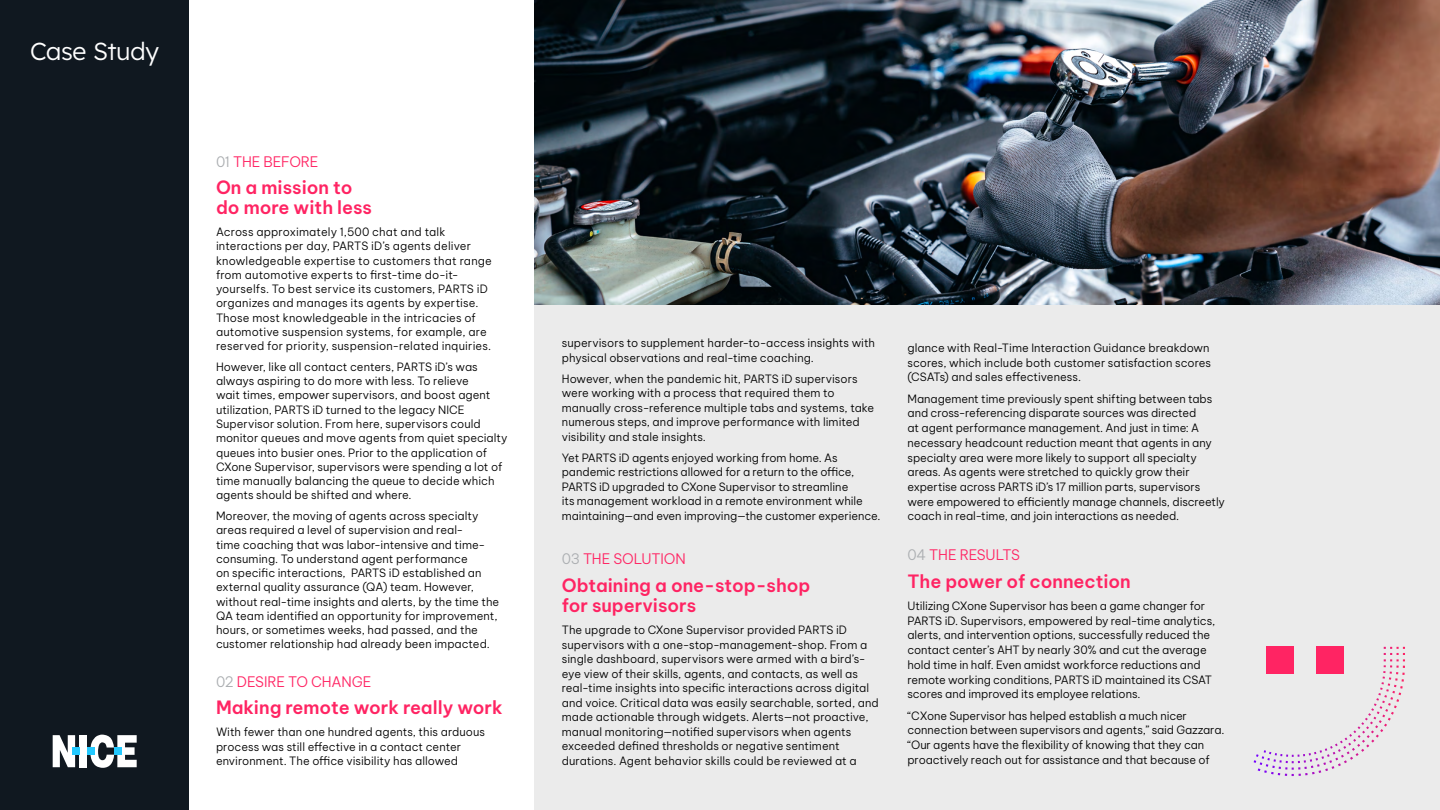
<style>
.page{position:relative;width:1440px;height:810px;background:#fff}
.page>*{position:absolute;margin:0;border:0;box-sizing:border-box;transform-origin:0 0}
.t1{font:300 24.67px "Lexend";letter-spacing:-.015em;color:#fff}
.t2{font:600 18px/19.5px "Be Vietnam Pro";letter-spacing:-.005em;color:#ff2463}
.t3{font:300 14.25px "Be Vietnam Pro";letter-spacing:-.02em;color:#ff2463}
.t4{font:300 11.25px/14.2px "Be Vietnam Pro";color:#000}
.s1{color:#abaeb1}
</style>
<div class="page">
<div style="left:535px;top:0;width:905px;height:810px;background:#ebebeb"></div>
<img style="left:535px;top:0;width:905px;height:304px">
<div style="left:0;top:0;width:189px;height:810px;background:#101820"></div>
<svg style="left:90px;top:735px;width:47px;height:33px"></svg>
<div style="left:80px;top:735px;width:7px;height:32px;background:#fff"></div>
<svg style="left:53px;top:735px;width:22px;height:32px"></svg>
<div style="left:114px;top:748px;width:7px;height:7px;background:#23c9ff"></div>
<div style="left:87px;top:748px;width:7px;height:7px;background:#23c9ff"></div>
<div style="left:73px;top:748px;width:7px;height:7px;background:#23c9ff"></div>
<div style="left:1267px;top:647px;width:27px;height:27px;background:#ff2463"></div>
<div style="left:1316px;top:647px;width:27px;height:27px;background:#ff2463"></div>
<svg style="left:1358px;top:647px;width:47px;height:85px"></svg>
<h1 class="t1" style="left:30px;top:33px;width:130px">Case Study</h1>
<p class="t3" style="left:216px;top:150px;width:104px"><span class="s1">01</span> THE BEFORE</p>
<h2 class="t2" style="left:216px;top:176px;width:158px">On a mission to do more with less</h2>
<p class="t4" style="left:216px;top:224px;width:277px">Across approximately 1,500 chat and talk interactions per day, PARTS iD’s agents deliver knowledgeable expertise to customers that range from automotive experts to first-time do-it&shy;yourselfs. To best service its customers, PARTS iD organizes and manages its agents by expertise.<br>Those most knowledgeable in the intricacies of automotive suspension systems, for example, are reserved for priority, suspension-related inquiries.</p>
<p class="t4" style="left:216px;top:359px;width:293px">However, like all contact centers, PARTS iD’s was always aspiring to do more with less. To relieve<br>wait times, empower supervisors, and boost agent utilization, PARTS iD turned to the legacy NICE Supervisor solution. From here, supervisors could monitor queues and move agents from quiet specialty queues into busier ones. Prior to the application of CXone Supervisor, supervisors were spending a lot of time manually balancing the queue to decide which agents should be shifted and where.</p>
<p class="t4" style="left:216px;top:508px;width:285px">Moreover, the moving of agents across specialty areas required a level of supervision and real-<br>time coaching that was labor-intensive and time&shy;consuming. To understand agent performance<br>on specific interactions, PARTS iD established an external quality assurance (QA) team. However, without real-time insights and alerts, by the time the QA team identified an opportunity for improvement, hours, or sometimes weeks, had passed, and the customer relationship had already been impacted.</p>
<p class="t3" style="left:216px;top:670px;width:157px"><span class="s1">02</span> DESIRE TO CHANGE</p>
<h2 class="t2" style="left:216px;top:696px;width:288px">Making remote work really work</h2>
<p class="t4" style="left:216px;top:724px;width:271px">With fewer than one hundred agents, this arduous process was still effective in a contact center environment. The office visibility has allowed</p>
<p class="t4" style="left:562px;top:335px;width:315px;line-height:14.5px">supervisors to supplement harder-to-access insights with physical observations and real-time coaching.</p>
<p class="t4" style="left:562px;top:370px;width:314px;line-height:14.5px">However, when the pandemic hit, PARTS iD supervisors were working with a process that required them to manually cross-reference multiple tabs and systems, take numerous steps, and improve performance with limited visibility and stale insights.</p>
<p class="t4" style="left:562px;top:449px;width:320px;line-height:14.5px">Yet PARTS iD agents enjoyed working from home. As pandemic restrictions allowed for a return to the office, PARTS iD upgraded to CXone Supervisor to streamline<br>its management workload in a remote environment while maintaining—and even improving—the customer experience.</p>
<p class="t3" style="left:562px;top:547px;width:125px"><span class="s1">03</span> THE SOLUTION</p>
<h2 class="t2" style="left:562px;top:574px;width:250px;line-height:19.8px">Obtaining a one-stop-shop for supervisors</h2>
<p class="t4" style="left:562px;top:622px;width:319px;line-height:14.5px">The upgrade to CXone Supervisor provided PARTS iD supervisors with a one-stop-management-shop. From a single dashboard, supervisors were armed with a bird’s&shy;eye view of their skills, agents, and contacts, as well as real-time insights into specific interactions across digital and voice. Critical data was easily searchable, sorted, and made actionable through widgets. Alerts—not proactive, manual monitoring—notified supervisors when agents exceeded defined thresholds or negative sentiment durations. Agent behavior skills could be reviewed at a</p>
<p class="t4" style="left:908px;top:339px;width:305px;line-height:14.7px;text-align:justify">glance with Real-Time Interaction Guidance breakdown scores, which include both customer satisfaction scores (CSATs) and sales effectiveness.</p>
<p class="t4" style="left:908px;top:390px;width:319px;line-height:14.8px">Management time previously spent shifting between tabs and cross-referencing disparate sources was directed<br>at agent performance management. And just in time: A necessary headcount reduction meant that agents in any specialty area were more likely to support all specialty areas. As agents were stretched to quickly grow their expertise across PARTS iD’s 17 million parts, supervisors were empowered to efficiently manage channels, discreetly coach in real-time, and join interactions as needed.</p>
<p class="t3" style="left:907px;top:543px;width:114px"><span class="s1">04</span> THE RESULTS</p>
<h2 class="t2" style="left:907px;top:570px;width:225px">The power of connection</h2>
<p class="t4" style="left:907px;top:597px;width:309px;line-height:14.8px">Utilizing CXone Supervisor has been a game changer for PARTS iD. Supervisors, empowered by real-time analytics, alerts, and intervention options, successfully reduced the contact center’s AHT by nearly 30% and cut the average hold time in half. Even amidst workforce reductions and remote working conditions, PARTS iD maintained its CSAT scores and improved its employee relations.</p>
<p class="t4" style="left:907px;top:707px;width:319px;line-height:14.8px">“CXone Supervisor has helped establish a much nicer connection between supervisors and agents,” said Gazzara. “Our agents have the flexibility of knowing that they can proactively reach out for assistance and that because of</p>
</div>
